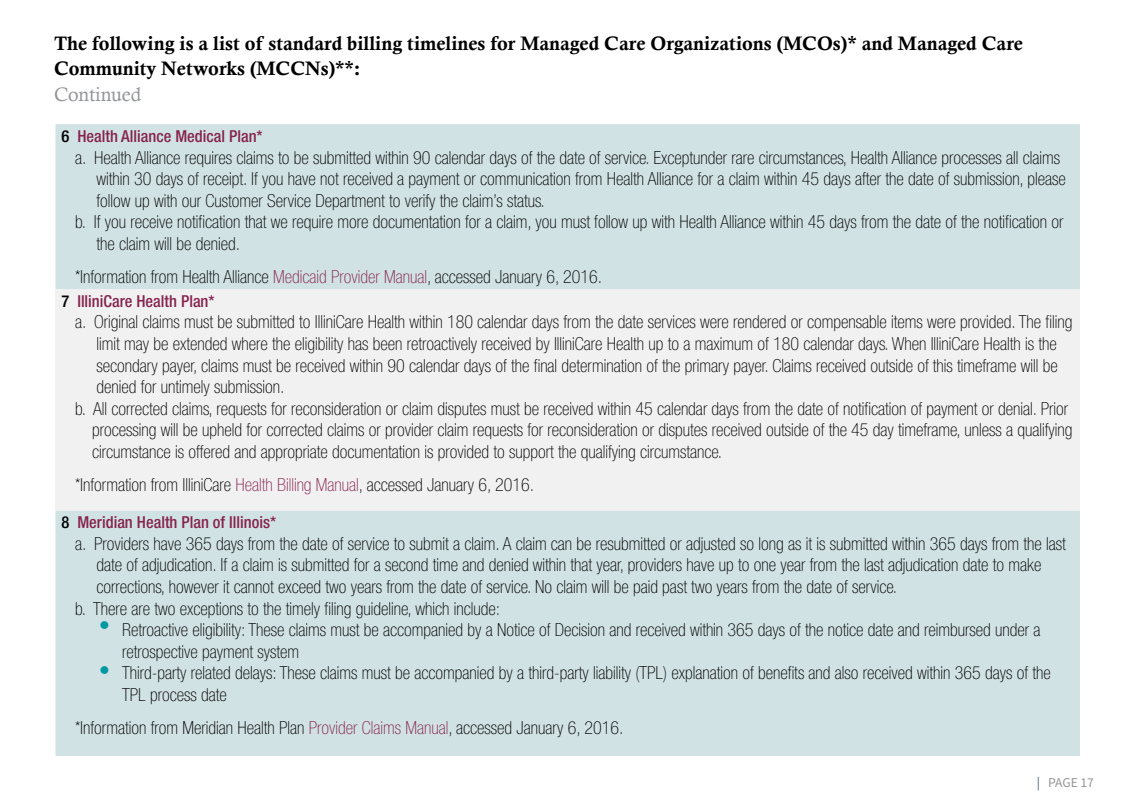
<style>
.page{position:relative;width:1134px;height:810px;background:#fff}
.page>*{position:absolute;margin:0;border:0;box-sizing:border-box;transform-origin:0 0}
.t1{font:19.5px/25.5px "Calis MT Bol";color:#000}
.t2{font:19.5px "Calisto";color:#939598}
.t3{font:100 condensed 18px "Helvetica Neue LT Std";color:#000}
.t4{font:500 condensed 16.5px "Helvetica Neue LT Std";color:#86244e}
.t5{font:13.5px "Source Sans Pro";letter-spacing:-.005em;color:#939598}
.t6{font:13.5px "Wingdings";color:#0099a3}
.s1{color:#000}
.s2{color:#86244e}
.s3{color:#40617a}
</style>
<div class="page">
<div style="left:56px;top:124px;width:1024px;height:632px;background:#d1e2e4"></div>
<div style="left:56px;top:289px;width:1024px;height:221px;background:#f1f1f2"></div>
<p class="t1" style="left:54px;top:30px;width:971px">The following is a list of standard billing timelines for Managed Care Organizations (MCOs)* and Managed Care<br>Community Networks (MCCNs)**:</p>
<p class="t2" style="left:54px;top:83px;width:89px">Continued</p>
<p class="t4" style="left:62px;top:126px;width:203px"><span class="s1">6</span> Health Alliance Medical Plan*</p>
<p class="t3" style="left:75px;top:147px;width:987px">a. Health Alliance requires claims to be submitted within 90 calendar days of the date of service. Exceptunder rare circumstances, Health Alliance processes all claims</p>
<p class="t3" style="left:97px;top:169px;width:971px">within 30 days of receipt. If you have not received a payment or communication from Health Alliance for a claim within 45 days after the date of submission, please</p>
<p class="t3" style="left:97px;top:190px;width:450px">follow up with our Customer Service Department to verify the claim’s status.</p>
<p class="t3" style="left:75px;top:212px;width:990px">b. If you receive notification that we require more documentation for a claim, you must follow up with Health Alliance within 45 days from the date of the notification or</p>
<p class="t3" style="left:97px;top:234px;width:145px">the claim will be denied.</p>
<p class="t3" style="left:75px;top:267px;width:529px">*Information from Health Alliance <span class="s2">Medicaid Provider Manual</span>, accessed January 6, 2016.</p>
<p class="t4" style="left:62px;top:291px;width:155px"><span class="s1">7</span> IlliniCare Health Plan*</p>
<p class="t3" style="left:75px;top:312px;width:999px">a. Original claims must be submitted to IlliniCare Health within 180 calendar days from the date services were rendered or compensable items were provided. The filing</p>
<p class="t3" style="left:97px;top:334px;width:962px">limit may be extended where the eligibility has been retroactively received by IlliniCare Health up to a maximum of 180 calendar days. When IlliniCare Health is the</p>
<p class="t3" style="left:97px;top:355px;width:963px">secondary payer, claims must be received within 90 calendar days of the final determination of the primary payer. Claims received outside of this timeframe will be</p>
<p class="t3" style="left:97px;top:377px;width:189px">denied for untimely submission.</p>
<p class="t3" style="left:75px;top:398px;width:995px">b. All corrected claims, requests for reconsideration or claim disputes must be received within 45 calendar days from the date of notification of payment or denial. Prior</p>
<p class="t3" style="left:92px;top:420px;width:982px">processing will be upheld for corrected claims or provider claim requests for reconsideration or disputes received outside of the 45 day timeframe, unless a qualifying</p>
<p class="t3" style="left:92px;top:442px;width:631px">circumstance is offered and appropriate documentation is provided to support the qualifying circumstance.</p>
<p class="t3" style="left:75px;top:475px;width:461px">*Information from IlliniCare <span class="s2">Health Billing Manual</span>, accessed January 6, 2016.</p>
<p class="t4" style="left:62px;top:512px;width:216px"><span class="s1">8</span> Meridian Health Plan of Illinois*</p>
<p class="t3" style="left:75px;top:533px;width:992px">a. Providers have 365 days from the date of service to submit a claim. A claim can be resubmitted or adjusted so long as it is submitted within 365 days from the last</p>
<p class="t3" style="left:97px;top:555px;width:946px">date of adjudication. If a claim is submitted for a second time and denied within that year, providers have up to one year from the last adjudication date to make</p>
<p class="t3" style="left:97px;top:577px;width:802px">corrections, however it cannot exceed two years from the date of service. No claim will be paid past two years from the date of service.</p>
<p class="t3" style="left:75px;top:598px;width:427px">b. There are two exceptions to the timely filing guideline, which include:</p>
<p class="t3" style="left:122px;top:620px;width:920px">Retroactive eligibility: These claims must be accompanied by a Notice of Decision and received within 365 days of the notice date and reimbursed under a</p>
<p class="t3" style="left:122px;top:641px;width:178px">retrospective payment system</p>
<p class="t3" style="left:122px;top:663px;width:930px">Third-party related delays: These claims must be accompanied by a third-party liability (TPL) explanation of benefits and also received within 365 days of the</p>
<p class="t3" style="left:122px;top:685px;width:106px">TPL process date</p>
<p class="t3" style="left:75px;top:718px;width:550px">*Information from Meridian Health Plan <span class="s2">Provider Claims Manual</span>, accessed January 6, 2016.</p>
<p class="t6" style="left:99px;top:618px;width:12px">●</p>
<p class="t6" style="left:99px;top:663px;width:12px">●</p>
<p class="t5" style="left:1037px;top:774px;width:59px"><span class="s3">|</span> PAGE 17</p>
</div>
